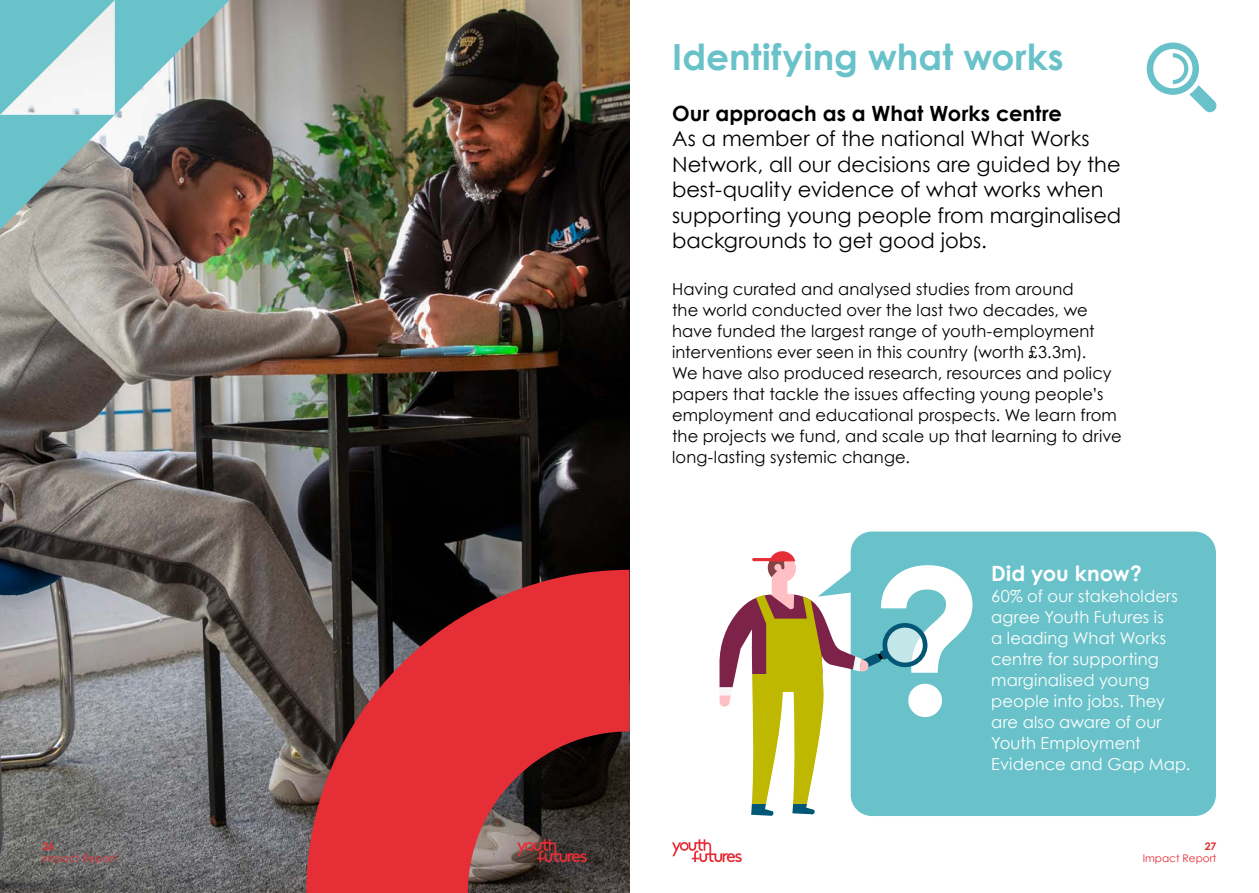
<style>
.page{position:relative;width:1259px;height:893px;background:#fff}
.page>*{position:absolute;margin:0;border:0;box-sizing:border-box;transform-origin:0 0}
.t1{font:700 36px "Century Gothic";letter-spacing:.005em;color:#69c2c9}
.t2{font:21px/25.5px "Century Gothic";color:#000}
.t3{font:700 21px "Century Gothic";letter-spacing:.005em;color:#000}
.t4{font:700 21px "Century Gothic";letter-spacing:.005em;color:#fff}
.t5{font:16.5px/21px "Century Gothic";letter-spacing:.005em;color:#000}
.t6{font:16.5px/21px "Century Gothic";letter-spacing:.005em;color:#fff}
.t7{font:10.5px "Century Gothic";color:#e52e36}
.t8{font:700 10.5px "Century Gothic";color:#e52e36}
</style>
<div class="page">
<div style="left:850px;top:531px;width:366px;height:285px;background:#69c2c9;border-radius:21px"></div>
<svg style="left:1146px;top:43px;width:71px;height:70px"></svg>
<img style="left:0;top:0;width:629px;height:893px">
<svg style="left:306px;top:570px;width:323px;height:323px;background:#9f3034"></svg>
<svg style="left:0;top:0;width:230px;height:230px"></svg>
<svg style="left:719px;top:551px;width:253px;height:265px"></svg>
<hr style="left:752px;top:558px;width:28px;height:3px;background:#e52e36;border-radius:2px">
<svg style="left:672px;top:839px;width:70px;height:23px"></svg>
<svg style="left:517px;top:839px;width:70px;height:23px;background:#703b3a"></svg>
<p class="t8" style="left:43px;top:838px;width:13px">26</p>
<p class="t7" style="left:43px;top:852px;width:75px">Impact Report</p>
<h1 class="t1" style="left:672px;top:29px;width:393px">Identifying what works</h1>
<p class="t3" style="left:672px;top:97px;width:391px">Our approach as a What Works centre</p>
<p class="t2" style="left:672px;top:125px;width:451px">As a member of the national What Works Network, all our decisions are guided by the best-quality evidence of what works when supporting young people from marginalised backgrounds to get good jobs.</p>
<p class="t5" style="left:672px;top:278px;width:451px">Having curated and analysed studies from around<br>the world conducted over the last two decades, we have funded the largest range of youth-employment interventions ever seen in this country (worth £3.3m).<br>We have also produced research, resources and policy papers that tackle the issues affecting young people’s employment and educational prospects. We learn from the projects we fund, and scale up that learning to drive long-lasting systemic change.</p>
<p class="t4" style="left:991px;top:557px;width:152px">Did you know?</p>
<p class="t6" style="left:991px;top:585px;width:201px">60% of our stakeholders agree Youth Futures is<br>a leading What Works centre for supporting marginalised young people into jobs. They are also aware of our<br>Youth Employment<br>Evidence and Gap Map.</p>
<p class="t8" style="left:1204px;top:838px;width:13px">27</p>
<p class="t7" style="left:1142px;top:852px;width:75px">Impact Report</p>
</div>
